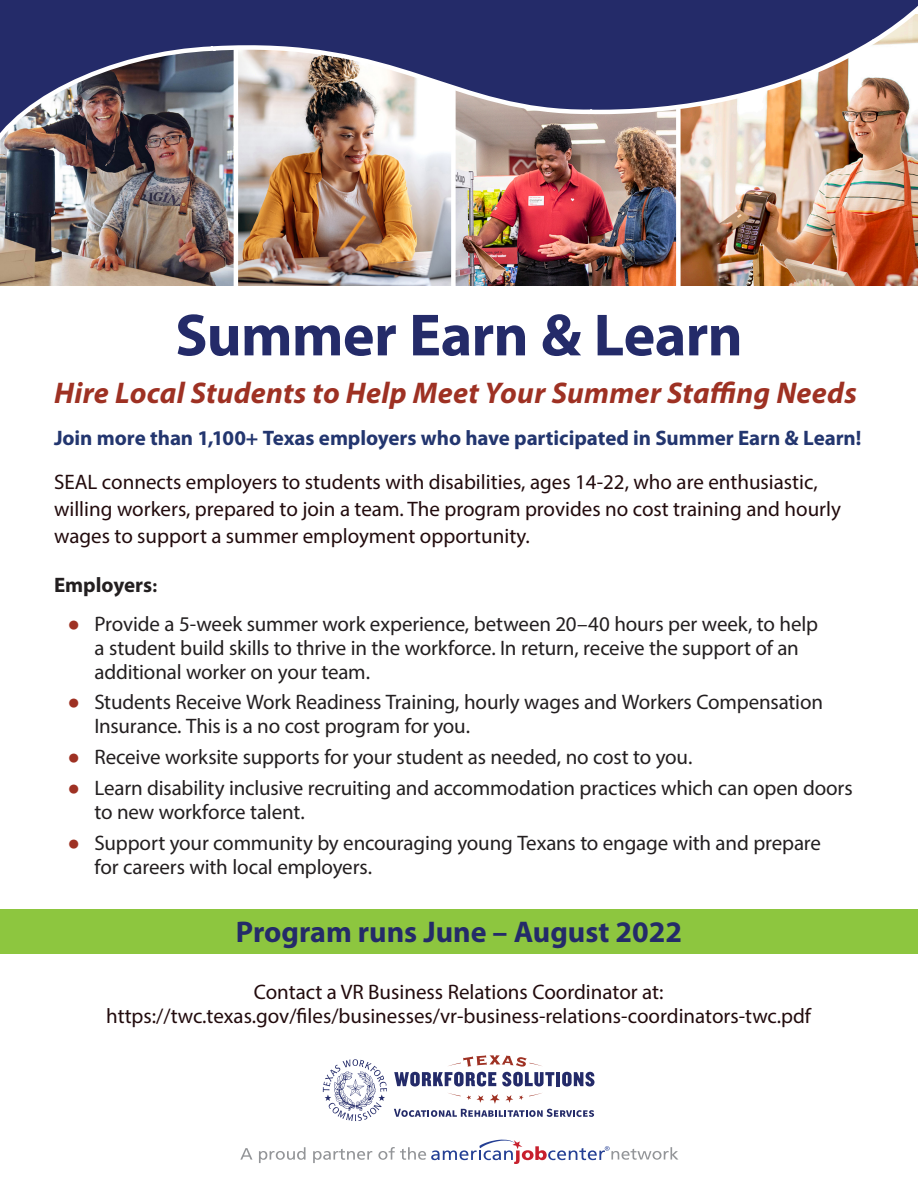
<style>
.page{position:relative;width:918px;height:1188px;background:#fff}
.page>*{position:absolute;margin:0;border:0;box-sizing:border-box;transform-origin:0 0}
.t1{font:700 60px "Myriad Pro";letter-spacing:-.01em;color:#242b69}
.t2{font:italic 700 30px "Myriad Pro";letter-spacing:.01em;color:#9e3123}
.t3{font:700 30px "Myriad Pro";color:#242b69}
.t4{font:21px/24px "Myriad Pro";letter-spacing:-.01em;color:#231f20}
.t5{font:21px/27px "Myriad Pro";color:#220b0d}
.t6{font:700 21px "Myriad Pro";letter-spacing:-.005em;color:#23366f}
.t7{font:700 21px "Myriad Pro";color:#231f20}
.s1{font-size:18px}
.s2{font-family:"Arial";color:#9e3123}
</style>
<div class="page">
<div style="left:0;top:909px;width:918px;height:45px;background:#8dc63f"></div>
<svg style="left:240px;top:1148px;width:12px;height:12px"></svg>
<svg style="left:259px;top:1147px;width:47px;height:16px"></svg>
<svg style="left:313px;top:1149px;width:59px;height:14px"></svg>
<svg style="left:378px;top:1140px;width:300px;height:24px"></svg>
<hr style="left:556px;top:1072px;width:4px;height:14px;background:#242b69">
<svg style="left:562px;top:1072px;width:33px;height:15px"></svg>
<svg style="left:394px;top:1055px;width:160px;height:32px"></svg>
<svg style="left:394px;top:1093px;width:200px;height:24px"></svg>
<svg style="left:323px;top:1059px;width:64px;height:62px"></svg>
<img style="left:238px;top:223px;width:213px;height:62px">
<img style="left:0;top:223px;width:234px;height:62px">
<img style="left:681px;top:223px;width:237px;height:62px">
<img style="left:456px;top:223px;width:220px;height:62px">
<img style="left:0;top:0;width:918px;height:223px">
<h1 class="t1" style="left:175px;top:296px;width:569px">Summer Earn &amp; Learn</h1>
<h2 class="t2" style="left:54px;top:373px;width:804px">Hire Local Students to Help Meet Your Summer Staffing Needs</h2>
<p class="t6" style="left:54px;top:425px;width:809px">Join more than 1,100+ Texas employers who have participated in Summer Earn &amp; Learn!</p>
<p class="t5" style="left:54px;top:468px;width:789px">SEAL connects employers to students with disabilities, ages 14-22, who are enthusiastic, willing workers, prepared to join a team. The program provides no cost training and hourly wages to support a summer employment opportunity.</p>
<h2 class="t7" style="left:54px;top:571px;width:105px">Employers<span class="s1">:</span></h2>
<p class="t4" style="left:94px;top:611px;width:725px;text-indent:-27px"><span class="s2">●</span> Provide a 5-week summer work experience, between 20–40 hours per week, to help a student build skills to thrive in the workforce. In return, receive the support of an additional worker on your team.</p>
<p class="t4" style="left:94px;top:690px;width:730px;text-indent:-27px"><span class="s2">●</span> Students Receive Work Readiness Training, hourly wages and Workers Compensation<br>Insurance. This is a no cost program for you.</p>
<p class="t4" style="left:67px;top:745px;width:626px"><span class="s2">●</span> Receive worksite supports for your student as needed, no cost to you.</p>
<p class="t4" style="left:94px;top:775px;width:760px;text-indent:-27px"><span class="s2">●</span> Learn disability inclusive recruiting and accommodation practices which can open doors to new workforce talent.</p>
<p class="t4" style="left:94px;top:830px;width:728px;text-indent:-27px"><span class="s2">●</span> Support your community by encouraging young Texans to engage with and prepare for careers with local employers.</p>
<h2 class="t3" style="left:236px;top:912px;width:448px">Program runs June – August 2022</h2>
<p class="t5" style="left:106px;top:979px;width:706px;line-height:24px;text-align:center">Contact a VR Business Relations Coordinator at: https://twc.texas.gov/files/businesses/vr-business-relations-coordinators-twc.pdf</p>
</div>
